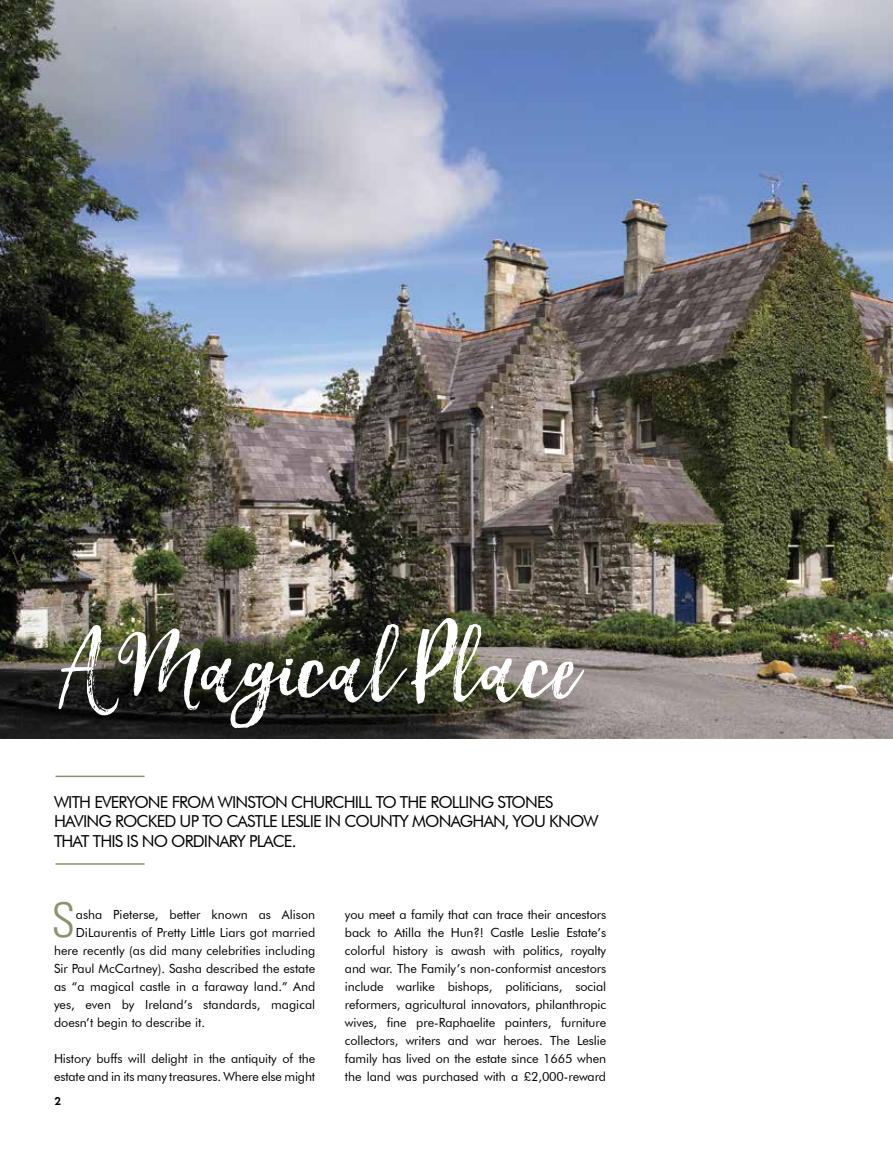
<style>
.page{position:relative;width:893px;height:1149px;background:#fff}
.page>*{position:absolute;margin:0;border:0;box-sizing:border-box;transform-origin:0 0}
.t1{font:127.5px "Hello Sunshine Alt 1";color:#fff}
.t2{font:300 condensed 47.85px "Univers";color:#8a926f}
.t3{font:16.5px/19.5px "Futura BT";letter-spacing:-.05em;color:#000}
.t4{font:12.6px/18px "Futura BT";color:#000}
.t5{font:10.5px "Futura ICG Demi";color:#000}
</style>
<div class="page">
<img style="left:0;top:0;width:893px;height:738px">
<hr style="left:56px;top:862px;width:89px;height:2px;background:#8a926f">
<hr style="left:56px;top:775px;width:89px;height:1px;background:#8a926f">
<h1 class="t1" style="left:56px;top:604px;width:526px">A Magical Place</h1>
<h3 class="t3" style="left:54px;top:791px;width:546px">WITH EVERYONE FROM WINSTON CHURCHILL TO THE ROLLING STONES<br>HAVING ROCKED UP TO CASTLE LESLIE IN COUNTY MONAGHAN, YOU KNOW<br>THAT THIS IS NO ORDINARY PLACE.</h3>
<h2 class="t2" style="left:51px;top:890px;width:25px">S</h2>
<p class="t4" style="left:76px;top:904px;width:241px">asha Pieterse, better known as Alison</p>
<p class="t4" style="left:76px;top:922px;width:241px">DiLaurentis of Pretty Little Liars got married</p>
<p class="t4" style="left:54px;top:940px;width:263px">here recently (as did many celebrities including</p>
<p class="t4" style="left:54px;top:958px;width:263px">Sir Paul McCartney). Sasha described the estate</p>
<p class="t4" style="left:54px;top:976px;width:263px">as “a magical castle in a faraway land.” And</p>
<p class="t4" style="left:54px;top:994px;width:263px">yes, even by Ireland’s standards, magical</p>
<p class="t4" style="left:54px;top:1012px;width:153px">doesn’t begin to describe it.</p>
<p class="t4" style="left:54px;top:1048px;width:263px">History buffs will delight in the antiquity of the estate and in its many treasures. Where else might</p>
<p class="t5" style="left:54px;top:1093px;width:9px">2</p>
<p class="t4" style="left:345px;top:904px;width:263px;text-align:justify">you meet a family that can trace their ancestors back to Atilla the Hun?! Castle Leslie Estate’s colorful history is awash with politics, royalty and war. The Family’s non-conformist ancestors include warlike bishops, politicians, social reformers, agricultural innovators, philanthropic wives, fine pre-Raphaelite painters, furniture collectors, writers and war heroes. The Leslie family has lived on the estate since 1665 when the land was purchased with a £2,000-reward</p>
</div>
